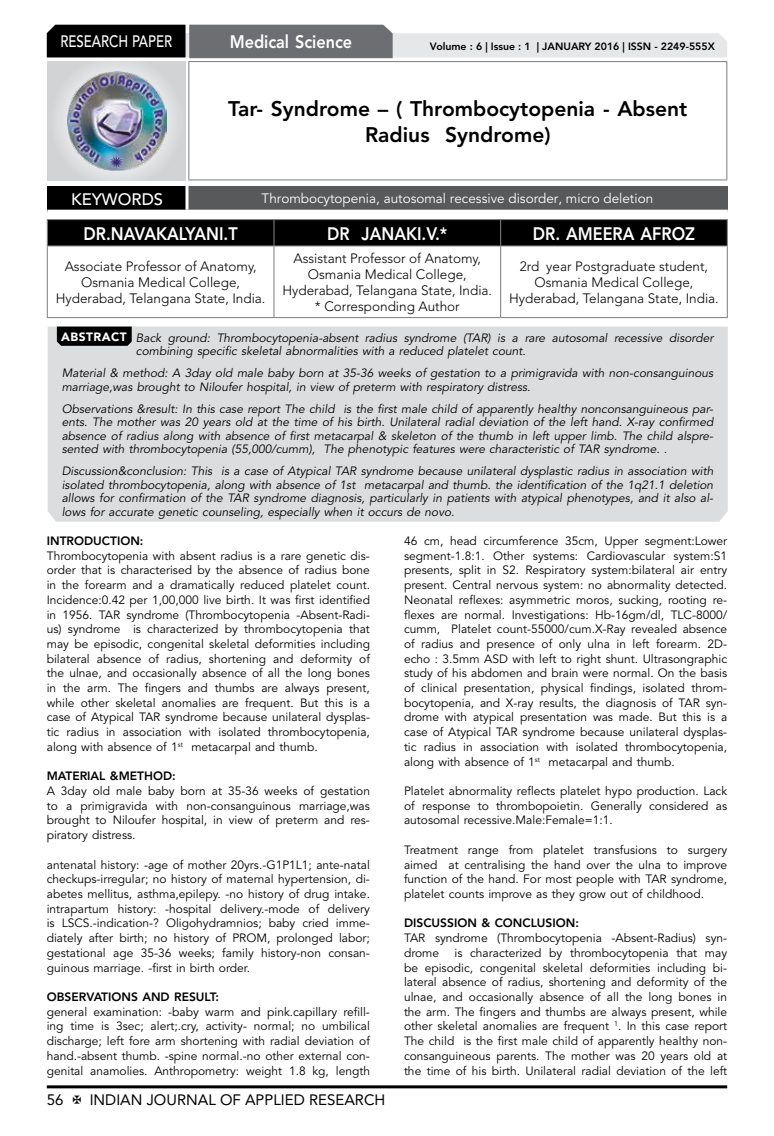
<style>
.page{position:relative;width:774px;height:1136px;background:#fff}
.page>*{position:absolute;margin:0;border:0;box-sizing:border-box;transform-origin:0 0}
.t1{font:800 21px/26.2px "Avenir LT Std";color:#000;text-align:center}
.t2{font:800 18px "Avenir LT Std";color:#fff;scale:.9 1}
.t3{font:500 16.5px "Avenir LT Std";color:#fff;scale:.8 1}
.t4{font:500 16.5px "Avenir LT Std";color:#fff}
.t5{font:15px "Avenir LT Std";color:#000}
.t6{font:300 13.5px/16.2px "Avenir LT Std";color:#000;text-align:center}
.t7{font:13.5px "Avenir LT Std";color:#fff}
.t8{font:12px/14.7px "Avenir LT Std";color:#000;text-align:justify}
.t9{font:italic 12px/13.5px "Avenir LT Std";color:#000}
.t10{font:800 12px "Avenir LT Std";color:#000}
.t11{font:800 10.5px "Avenir LT Std";color:#000}
.s1{font-weight:900;font-style:normal;color:#fff}
</style>
<div class="page">
<hr style="left:47px;top:1085px;width:680px;height:3px;background:#000">
<div style="left:48px;top:62px;width:137px;height:118px;background:linear-gradient(to right,#d9dadb,#d9dadb)"></div>
<img style="left:68px;top:71px;width:99px;height:100px">
<svg style="left:47px;top:25px;width:680px;height:33px;background:#979899"></svg>
<hr style="left:188px;top:61px;width:539px;height:1px;background:#808285">
<hr style="left:188px;top:62px;width:1px;height:117px;background:#808285">
<hr style="left:726px;top:62px;width:1px;height:117px;background:#808285">
<hr style="left:188px;top:179px;width:539px;height:1px;background:#808285">
<svg style="left:47px;top:219px;width:681px;height:26px;background:#060606"></svg>
<hr style="left:47px;top:245px;width:227px;height:1px;background:#808285">
<hr style="left:47px;top:246px;width:1px;height:71px;background:#808285">
<hr style="left:274px;top:245px;width:227px;height:1px;background:#808285">
<hr style="left:273px;top:246px;width:1px;height:71px;background:#808285">
<hr style="left:501px;top:245px;width:227px;height:1px;background:#808285">
<hr style="left:500px;top:246px;width:1px;height:71px;background:#808285">
<hr style="left:727px;top:246px;width:1px;height:71px;background:#808285">
<hr style="left:47px;top:317px;width:227px;height:1px;background:#808285">
<hr style="left:274px;top:317px;width:227px;height:1px;background:#808285">
<hr style="left:501px;top:317px;width:227px;height:1px;background:#808285">
<div style="left:47px;top:186px;width:140px;height:25px;background:#000"></div>
<div style="left:187px;top:186px;width:541px;height:25px;background:#58595b"></div>
<hr style="left:185px;top:186px;width:3px;height:24px;background:#fff">
<hr style="left:47px;top:210px;width:140px;height:3px;background:#fff">
<hr style="left:187px;top:210px;width:541px;height:3px;background:#fff">
<div style="left:48px;top:326px;width:680px;height:195px;background:#dcddde"></div>
<svg style="left:57px;top:326px;width:75px;height:20px"></svg>
<h3 class="t3" style="left:60px;top:32px;width:139px">RESEARCH PAPER</h3>
<h2 class="t2" style="left:230px;top:31px;width:138px">Medical Science</h2>
<p class="t11" style="left:430px;top:41px;width:286px">Volume : 6 | Issue : 1 | JANUARY 2016 | ISSN - 2249-555X</p>
<h1 class="t1" style="left:228px;top:95px;width:461px">Tar- Syndrome – ( Thrombocytopenia - Absent<br>Radius Syndrome)</h1>
<h3 class="t4" style="left:71px;top:189px;width:94px">KEYWORDS</h3>
<p class="t7" style="left:262px;top:190px;width:393px">Thrombocytopenia, autosomal recessive disorder, micro deletion</p>
<h2 class="t2" style="left:84px;top:223px;width:173px">DR.NAVAKALYANI.T</h2>
<h2 class="t2" style="left:327px;top:223px;width:135px">DR JANAKI.V.*</h2>
<h2 class="t2" style="left:533px;top:223px;width:182px">DR. AMEERA AFROZ</h2>
<p class="t6" style="left:56px;top:258px;width:211px">Associate Professor of Anatomy,<br>Osmania Medical College,<br>Hyderabad, Telangana State, India.</p>
<p class="t6" style="left:282px;top:250px;width:211px">Assistant Professor of Anatomy,<br>Osmania Medical College,<br>Hyderabad, Telangana State, India. * Corresponding Author</p>
<p class="t6" style="left:509px;top:258px;width:211px">2rd year Postgraduate student,<br>Osmania Medical College,<br>Hyderabad, Telangana State, India.</p>
<p class="t9" style="left:136px;top:331px;width:579px;text-indent:-75px"><span class="s1">ABSTRACT</span> Back ground: Thrombocytopenia-absent radius syndrome (TAR) is a rare autosomal recessive disorder combining specific skeletal abnormalities with a reduced platelet count.</p>
<p class="t9" style="left:62px;top:366px;width:653px">Material &amp; method: A 3day old male baby born at 35-36 weeks of gestation to a primigravida with non-consanguinous marriage,was brought to Niloufer hospital, in view of preterm with respiratory distress.</p>
<p class="t9" style="left:62px;top:402px;width:653px;text-align:justify">Observations &amp;result: In this case report The child is the first male child of apparently healthy nonconsanguineous par&shy;ents. The mother was 20 years old at the time of his birth. Unilateral radial deviation of the left hand. X-ray confirmed absence of radius along with absence of first metacarpal &amp; skeleton of the thumb in left upper limb. The child alspre&shy;sented with thrombocytopenia (55,000/cumm), The phenotypic features were characteristic of TAR syndrome. .</p>
<p class="t9" style="left:62px;top:464px;width:653px;text-align:justify">Discussion&amp;conclusion: This is a case of Atypical TAR syndrome because unilateral dysplastic radius in association with isolated thrombocytopenia, along with absence of 1st metacarpal and thumb. the identification of the 1q21.1 deletion allows for confirmation of the TAR syndrome diagnosis, particularly in patients with atypical phenotypes, and it also al&shy;lows for accurate genetic counseling, especially when it occurs de novo.</p>
<p class="t10" style="left:47px;top:533px;width:98px">INTRODUCTION:</p>
<p class="t8" style="left:47px;top:548px;width:325px">Thrombocytopenia with absent radius is a rare genetic dis&shy;order that is characterised by the absence of radius bone in the forearm and a dramatically reduced platelet count.<br>Incidence:0.42 per 1,00,000 live birth. It was first identified in 1956. TAR syndrome (Thrombocytopenia -Absent-Radi&shy;us) syndrome is characterized by thrombocytopenia that may be episodic, congenital skeletal deformities including bilateral absence of radius, shortening and deformity of the ulnae, and occasionally absence of all the long bones in the arm. The fingers and thumbs are always present, while other skeletal anomalies are frequent. But this is a case of Atypical TAR syndrome because unilateral dysplas&shy;tic radius in association with isolated thrombocytopenia, along with absence of 1<sup>st</sup> metacarpal and thumb.</p>
<p class="t10" style="left:47px;top:769px;width:130px">MATERIAL &amp;METHOD:</p>
<p class="t8" style="left:47px;top:783px;width:325px">A 3day old male baby born at 35-36 weeks of gestation to a primigravida with non-consanguinous marriage,was brought to Niloufer hospital, in view of preterm and res&shy;piratory distress.</p>
<p class="t8" style="left:47px;top:857px;width:325px">antenatal history: -age of mother 20yrs.-G1P1L1; ante-natal checkups-irregular; no history of maternal hypertension, di&shy;abetes mellitus, asthma,epilepy. -no history of drug intake. intrapartum history: -hospital delivery.-mode of delivery is LSCS.-indication-? Oligohydramnios; baby cried imme&shy;diately after birth; no history of PROM, prolonged labor; gestational age 35-36 weeks; family history-non consan&shy;guinous marriage. -first in birth order.</p>
<p class="t10" style="left:47px;top:989px;width:174px">OBSERVATIONS AND RESULT:</p>
<p class="t8" style="left:47px;top:1004px;width:325px">general examination: -baby warm and pink.capillary refill&shy;ing time is 3sec; alert;.cry, activity- normal; no umbilical discharge; left fore arm shortening with radial deviation of hand.-absent thumb. -spine normal.-no other external con&shy;genital anamolies. Anthropometry: weight 1.8 kg, length</p>
<p class="t8" style="left:404px;top:533px;width:325px">46 cm, head circumference 35cm, Upper segment:Lower segment-1.8:1. Other systems: Cardiovascular system:S1 presents, split in S2. Respiratory system:bilateral air entry present. Central nervous system: no abnormality detected.<br>Neonatal reflexes: asymmetric moros, sucking, rooting re&shy;flexes are normal. Investigations: Hb-16gm/dl, TLC-8000/ cumm, Platelet count-55000/cum.X-Ray revealed absence of radius and presence of only ulna in left forearm. 2D&shy;echo : 3.5mm ASD with left to right shunt. Ultrasongraphic study of his abdomen and brain were normal. On the basis of clinical presentation, physical findings, isolated throm&shy;bocytopenia, and X-ray results, the diagnosis of TAR syn&shy;drome with atypical presentation was made. But this is a case of Atypical TAR syndrome because unilateral dysplas&shy;tic radius in association with isolated thrombocytopenia, along with absence of 1<sup>st</sup> metacarpal and thumb.</p>
<p class="t8" style="left:404px;top:783px;width:325px">Platelet abnormality reflects platelet hypo production. Lack of response to thrombopoietin. Generally considered as autosomal recessive.Male:Female=1:1.</p>
<p class="t8" style="left:404px;top:842px;width:325px">Treatment range from platelet transfusions to surgery aimed at centralising the hand over the ulna to improve function of the hand. For most people with TAR syndrome, platelet counts improve as they grow out of childhood.</p>
<p class="t10" style="left:404px;top:916px;width:176px">DISCUSSION &amp; CONCLUSION:</p>
<p class="t8" style="left:404px;top:930px;width:325px">TAR syndrome (Thrombocytopenia -Absent-Radius) syn&shy;drome</p>
<p class="t8" style="left:404px;top:945px;width:325px;text-indent:50px">is characterized by thrombocytopenia that may be episodic, congenital skeletal deformities including bi&shy;lateral absence of radius, shortening and deformity of the ulnae, and occasionally absence of all the long bones in the arm. The fingers and thumbs are always present, while other skeletal anomalies are frequent <sup>1</sup>. In this case report The child is the first male child of apparently healthy non&shy;consanguineous parents. The mother was 20 years old at the time of his birth. Unilateral radial deviation of the left</p>
<p class="t5" style="left:47px;top:1090px;width:18px">56</p>
<p class="t5" style="left:90px;top:1090px;width:297px">INDIAN JOURNAL OF APPLIED RESEARCH</p>
</div>
